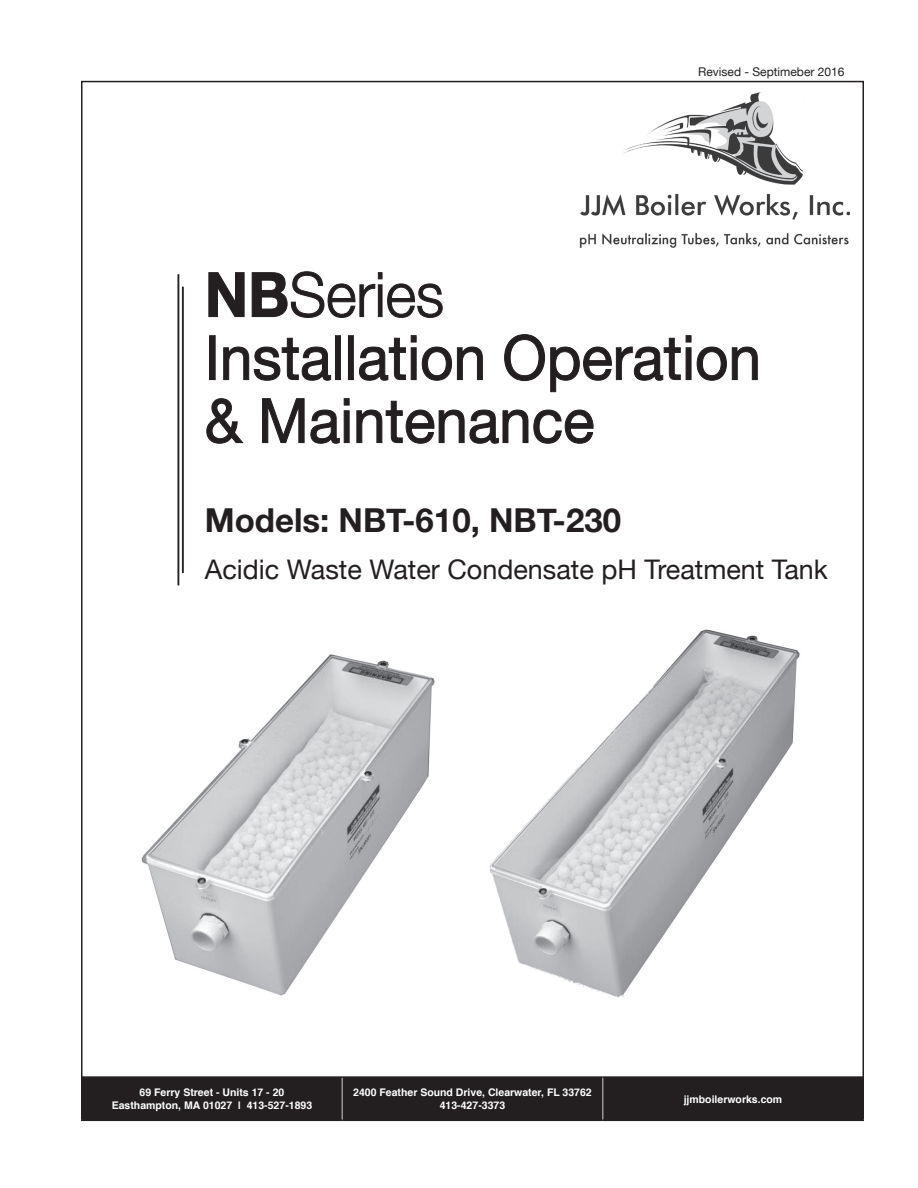
<style>
.page{position:relative;width:918px;height:1188px;background:#fff}
.page>*{position:absolute;margin:0;border:0;box-sizing:border-box;transform-origin:0 0}
.t1{font:61.5px/63px "Helvetica Neue";color:#231f20;scale:.95 1}
.t2{font:700 33px "Helvetica Neue";color:#231f20}
.t3{font:27px "Helvetica Neue";color:#231f20}
.t4{font:12px "Helvetica Neue";color:#231f20}
.t5{font:700 10.5px/13.5px "Helvetica";color:#fff;text-align:center}
.s1{font-weight:700}
.s2{font-weight:300}
</style>
<div class="page">
<svg style="left:208px;top:272px;width:37px;height:45px"></svg>
<svg style="left:251px;top:271px;width:192px;height:47px"></svg>
<svg style="left:223px;top:338px;width:108px;height:43px"></svg>
<div style="left:335px;top:336px;width:5px;height:44px;border:1px solid #231f20"></div>
<div style="left:348px;top:336px;width:5px;height:44px;border:1px solid #231f20"></div>
<svg style="left:359px;top:335px;width:124px;height:46px"></svg>
<svg style="left:504px;top:334px;width:254px;height:58px"></svg>
<svg style="left:206px;top:398px;width:37px;height:46px"></svg>
<svg style="left:262px;top:398px;width:88px;height:46px"></svg>
<svg style="left:356px;top:401px;width:238px;height:43px"></svg>
<hr style="left:177px;top:274px;width:2px;height:311px;background:#231f20">
<hr style="left:182px;top:287px;width:2px;height:286px;background:#231f20">
<div style="left:82px;top:1078px;width:780px;height:42px;background:#231f20"></div>
<hr style="left:81px;top:1076px;width:261px;height:2px;background:#231f20">
<hr style="left:81px;top:1078px;width:1px;height:42px;background:#231f20">
<hr style="left:342px;top:1076px;width:261px;height:2px;background:#231f20">
<hr style="left:603px;top:1076px;width:261px;height:2px;background:#231f20">
<hr style="left:862px;top:1078px;width:2px;height:42px;background:#231f20">
<hr style="left:81px;top:1120px;width:261px;height:1px;background:#231f20">
<hr style="left:342px;top:1120px;width:261px;height:1px;background:#231f20">
<hr style="left:603px;top:1120px;width:261px;height:1px;background:#231f20">
<hr style="left:342px;top:1078px;width:1px;height:42px;background:#939598">
<hr style="left:602px;top:1078px;width:1px;height:42px;background:#939598">
<img style="left:489px;top:629px;width:311px;height:369px">
<img style="left:141px;top:654px;width:294px;height:342px">
<img style="left:579px;top:93px;width:270px;height:155px">
<p class="t4" style="left:698px;top:64px;width:148px">Revised - Septimeber 2016</p>
<h1 class="t1" style="left:205px;top:262px;width:587px"><span class="s1">NB</span><span class="s2">Series<br></span>Installation Operation &amp; Maintenance</h1>
<h2 class="t2" style="left:205px;top:500px;width:418px">Models: NBT-610, NBT-230</h2>
<h3 class="t3" style="left:205px;top:553px;width:625px">Acidic Waste Water Condensate pH Treatment Tank</h3>
<p class="t5" style="left:112px;top:1086px;width:202px">69 Ferry Street - Units 17 - 20<br>Easthampton, MA 01027 | 413-527-1893</p>
<p class="t5" style="left:353px;top:1086px;width:240px">2400 Feather Sound Drive, Clearwater, FL 33762<br>413-427-3373</p>
<p class="t5" style="left:684px;top:1092px;width:100px">jjmboilerworks.com</p>
</div>
